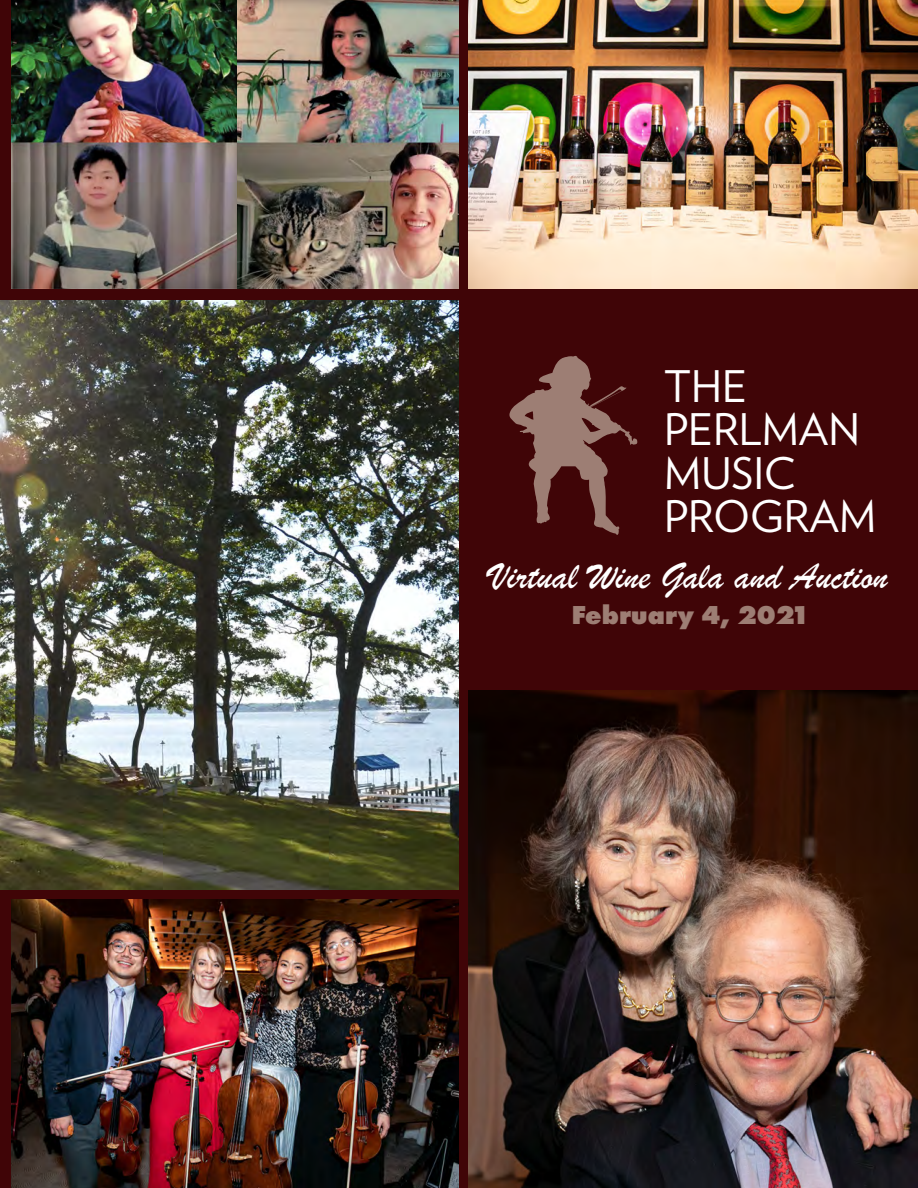
<style>
.page{position:relative;width:918px;height:1188px;background:#400507}
.page>*{position:absolute;margin:0;border:0;box-sizing:border-box;transform-origin:0 0}
.t1{font:43.5px/43.5px "Verlag";color:#fff}
.t2{font:39px "Brush Script";color:#fff}
.t3{font:27px "B Futura Bld";color:#9d7e74}
</style>
<div class="page">
<img style="left:12px;top:900px;width:447px;height:288px">
<img style="left:469px;top:0;width:449px;height:289px">
<img style="left:469px;top:691px;width:449px;height:497px">
<img style="left:237px;top:0;width:222px;height:289px">
<img style="left:12px;top:0;width:225px;height:289px">
<img style="left:0;top:301px;width:459px;height:588px">
<svg style="left:509px;top:356px;width:129px;height:179px"></svg>
<p class="t1" style="left:664px;top:362px;width:214px">THE<br>PERLMAN<br>MUSIC<br>PROGRAM</p>
<p class="t2" style="left:491px;top:551px;width:398px">Virtual Wine Gala and Auction</p>
<p class="t3" style="left:572px;top:597px;width:237px">February 4, 2021</p>
</div>
